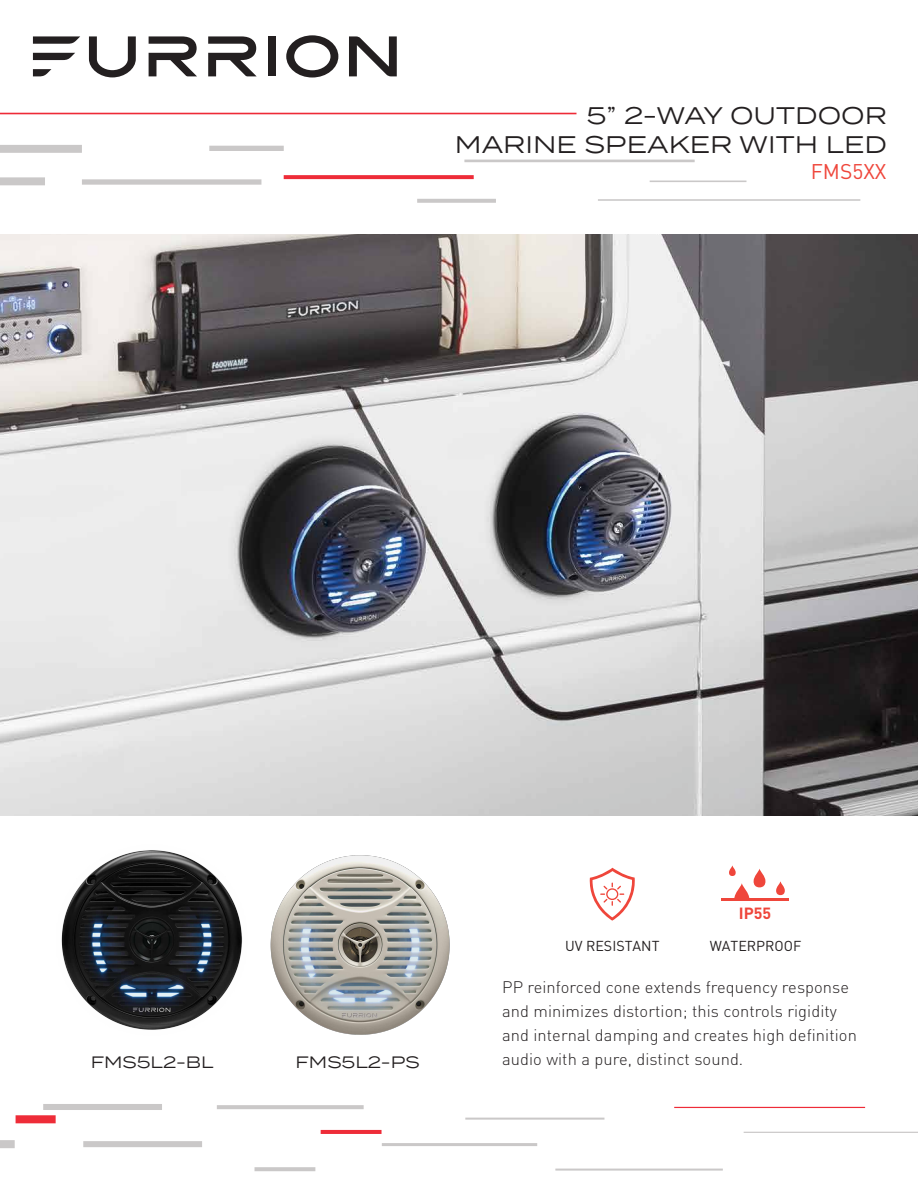
<style>
.page{position:relative;width:918px;height:1188px;background:#fff}
.page>*{position:absolute;margin:0;border:0;box-sizing:border-box;transform-origin:0 0}
.t1{font:24px/28.8px "Termina";color:#231f20;text-align:right}
.t2{font:21px "DIN Pro";color:#ef463b}
.t3{font:300 16.5px/24px "DIN Pro";letter-spacing:.005em;color:#231f20}
.t4{font:16.5px "Termina";color:#231f20}
.t5{font:700 16.05px "DIN Pro";color:#ef463b}
.t6{font:14.25px "DIN Pro";color:#231f20}
</style>
<div class="page">
<div style="left:82px;top:179px;width:179px;height:6px;background:#cac8c8"></div>
<div style="left:209px;top:146px;width:75px;height:5px;background:#cac8c8"></div>
<div style="left:0;top:177px;width:45px;height:8px;background:#cac8c8"></div>
<div style="left:0;top:145px;width:82px;height:8px;background:#cac8c8"></div>
<svg style="left:284px;top:175px;width:190px;height:4px"></svg>
<hr style="left:417px;top:199px;width:79px;height:4px;background:#cac8c8">
<div style="left:0;top:1140px;width:15px;height:8px;background:#cac8c8"></div>
<hr style="left:217px;top:1105px;width:147px;height:4px;background:#cac8c8">
<div style="left:43px;top:1104px;width:119px;height:6px;background:#cac8c8"></div>
<div style="left:16px;top:1115px;width:40px;height:8px;background:#ee2c38"></div>
<hr style="left:321px;top:1130px;width:61px;height:4px;background:#ee2c38">
<div style="left:83px;top:1141px;width:119px;height:6px;background:#cac8c8"></div>
<hr style="left:382px;top:1143px;width:155px;height:3px;background:#cac8c8">
<hr style="left:465px;top:1118px;width:139px;height:2px;background:#cac8c8">
<hr style="left:555px;top:1169px;width:168px;height:2px;background:#cac8c8">
<hr style="left:255px;top:1167px;width:60px;height:4px;background:#cac8c8">
<hr style="left:744px;top:1132px;width:174px;height:1px;background:#cac8c8">
<hr style="left:674px;top:1107px;width:191px;height:1px;background:#ee2c38">
<hr style="left:464px;top:160px;width:231px;height:2px;background:#cac8c8">
<hr style="left:598px;top:199px;width:262px;height:2px;background:#cac8c8">
<hr style="left:650px;top:181px;width:96px;height:1px;background:#cac8c8">
<div style="left:268px;top:36px;width:8px;height:40px;background:#231f20"></div>
<svg style="left:349px;top:36px;width:48px;height:40px"></svg>
<svg style="left:33px;top:53px;width:42px;height:7px"></svg>
<svg style="left:33px;top:69px;width:18px;height:7px"></svg>
<svg style="left:33px;top:36px;width:47px;height:8px"></svg>
<svg style="left:286px;top:35px;width:52px;height:43px"></svg>
<svg style="left:89px;top:36px;width:47px;height:41px"></svg>
<svg style="left:149px;top:36px;width:48px;height:40px"></svg>
<svg style="left:208px;top:36px;width:49px;height:40px"></svg>
<hr style="left:0;top:113px;width:577px;height:1px;background:#ee2b37">
<svg style="left:589px;top:868px;width:46px;height:53px"></svg>
<hr style="left:721px;top:898px;width:68px;height:3px;background:#ef463b">
<svg style="left:753px;top:869px;width:13px;height:18px"></svg>
<svg style="left:729px;top:865px;width:7px;height:11px"></svg>
<svg style="left:776px;top:881px;width:9px;height:14px"></svg>
<svg style="left:734px;top:883px;width:15px;height:15px"></svg>
<img style="left:0;top:235px;width:918px;height:580px">
<img style="left:61px;top:850px;width:182px;height:180px">
<img style="left:270px;top:855px;width:180px;height:180px">
<h1 class="t1" style="left:455px;top:101px;width:433px">5” 2-WAY OUTDOOR<br>MARINE SPEAKER WITH LED</h1>
<p class="t2" style="left:811px;top:155px;width:77px">FMS5XX</p>
<p class="t4" style="left:91px;top:1050px;width:125px">FMS5L2-BL</p>
<p class="t4" style="left:295px;top:1051px;width:126px">FMS5L2-PS</p>
<p class="t5" style="left:739px;top:901px;width:34px">IP55</p>
<p class="t6" style="left:565px;top:935px;width:96px">UV RESISTANT</p>
<p class="t6" style="left:710px;top:935px;width:93px">WATERPROOF</p>
<p class="t3" style="left:502px;top:974px;width:356px">PP reinforced cone extends frequency response and minimizes distortion; this controls rigidity and internal damping and creates high definition audio with a pure, distinct sound.</p>
</div>
